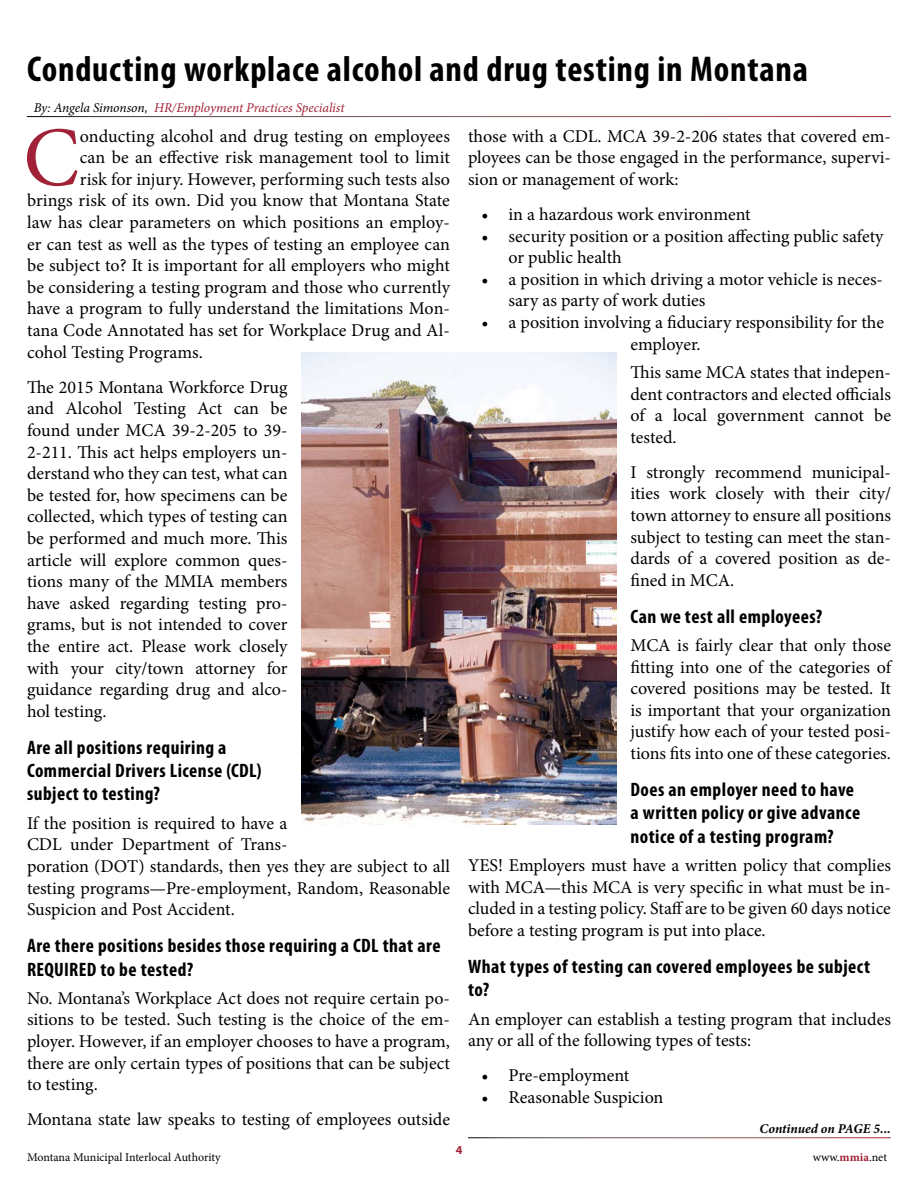
<style>
.page{position:relative;width:918px;height:1188px;background:#fff}
.page>*{position:absolute;margin:0;border:0;box-sizing:border-box;transform-origin:0 0}
.t1{font:84.45px "Minion Pro";color:#a12236}
.t2{font:700 condensed 36px "Myriad Pro";letter-spacing:.02em;color:#000}
.t3{font:700 condensed 19.5px/23.4px "Myriad Pro";letter-spacing:.025em;color:#000}
.t4{font:18px/21.6px "Minion Pro";color:#000;text-align:justify}
.t5{font:italic 13.5px "Minion Pro";letter-spacing:-.01em;color:#a12236}
.t6{font:italic 700 13.5px "Minion Pro";letter-spacing:-.005em;color:#000}
.t7{font:12px "Minion Pro";color:#000}
.t8{font:700 12px "Myriad Pro";color:#a12236}
.s1{color:#000}
.s2{font-weight:700;color:#a12236}
</style>
<div class="page">
<img style="left:301px;top:352px;width:316px;height:472px">
<h2 class="t2" style="left:27px;top:47px;width:782px">Conducting workplace alcohol and drug testing in Montana</h2>
<p class="t5" style="left:34px;top:98px;width:312px"><span class="s1">By: Angela Simonson,</span> HR/Employment Practices Specialist</p>
<h1 class="t1" style="left:23px;top:101px;width:58px">C</h1>
<p class="t4" style="left:80px;top:125px;width:372px">onducting alcohol and drug testing on employees</p>
<p class="t4" style="left:468px;top:125px;width:425px">those with a CDL. MCA 39-2-206 states that covered em&shy;ployees can be those engaged in the performance, supervi&shy;sion or management of work:</p>
<p class="t4" style="left:482px;top:204px;width:271px">• in a hazardous work environment</p>
<p class="t4" style="left:508px;top:225px;width:377px;text-indent:-27px">• security position or a position affecting public safety or public health</p>
<p class="t4" style="left:508px;top:268px;width:376px;text-indent:-27px">• a position in which driving a motor vehicle is neces&shy;sary as party of work duties</p>
<p class="t4" style="left:630px;top:312px;width:255px;text-indent:-149px">• a position involving a fiduciary responsibility for the employer.</p>
<p class="t4" style="left:630px;top:361px;width:262px">This same MCA states that indepen&shy;dent contractors and elected officials of a local government cannot be tested.</p>
<p class="t4" style="left:630px;top:461px;width:262px">I strongly recommend municipal&shy;ities work closely with their city/ town attorney to ensure all positions subject to testing can meet the stan&shy;dards of a covered position as de&shy;fined in MCA.</p>
<p class="t3" style="left:630px;top:604px;width:193px">Can we test all employees?</p>
<p class="t4" style="left:630px;top:635px;width:262px">MCA is fairly clear that only those fitting into one of the categories of covered positions may be tested. It is important that your organization justify how each of your tested posi&shy;tions fits into one of these categories.</p>
<p class="t3" style="left:630px;top:777px;width:231px">Does an employer need to have a written policy or give advance notice of a testing program?</p>
<p class="t4" style="left:468px;top:855px;width:425px">YES! Employers must have a written policy that complies with MCA—this MCA is very specific in what must be in&shy;cluded in a testing policy. Staff are to be given 60 days notice before a testing program is put into place.</p>
<p class="t3" style="left:468px;top:954px;width:404px">What types of testing can covered employees be subject to?</p>
<p class="t4" style="left:468px;top:1008px;width:424px">An employer can establish a testing program that includes any or all of the following types of tests:</p>
<p class="t4" style="left:482px;top:1065px;width:149px">• Pre-employment</p>
<p class="t4" style="left:482px;top:1086px;width:183px">• Reasonable Suspicion</p>
<p class="t6" style="left:760px;top:1119px;width:133px">Continued on PAGE 5...</p>
<p class="t4" style="left:80px;top:147px;width:372px">can be an effective risk management tool to limit</p>
<p class="t4" style="left:80px;top:168px;width:372px">risk for injury. However, performing such tests also</p>
<p class="t4" style="left:27px;top:190px;width:424px">brings risk of its own. Did you know that Montana State</p>
<p class="t4" style="left:27px;top:212px;width:424px">law has clear parameters on which positions an employ-</p>
<p class="t4" style="left:27px;top:233px;width:425px">er can test as well as the types of testing an employee can</p>
<p class="t4" style="left:27px;top:255px;width:425px">be subject to? It is important for all employers who might</p>
<p class="t4" style="left:27px;top:276px;width:425px">be considering a testing program and those who currently</p>
<p class="t4" style="left:27px;top:298px;width:425px">have a program to fully understand the limitations Mon-</p>
<p class="t4" style="left:27px;top:320px;width:424px">tana Code Annotated has set for Workplace Drug and Al-</p>
<p class="t4" style="left:27px;top:341px;width:177px">cohol Testing Programs.</p>
<p class="t4" style="left:27px;top:376px;width:262px">The 2015 Montana Workforce Drug and Alcohol Testing Act can be found under MCA 39-2-205 to 39- 2-211. This act helps employers un&shy;derstand who they can test, what can be tested for, how specimens can be collected, which types of testing can be performed and much more. This article will explore common ques&shy;tions many of the MMIA members have asked regarding testing pro&shy;grams, but is not intended to cover the entire act. Please work closely with your city/town attorney for guidance regarding drug and alco&shy;hol testing.</p>
<p class="t3" style="left:27px;top:735px;width:236px">Are all positions requiring a<br>Commercial Drivers License (CDL) subject to testing?</p>
<p class="t4" style="left:27px;top:812px;width:425px;text-align:left">If the position is required to have a<br>CDL under Department of Trans-<br>poration (DOT) standards, then yes they are subject to all testing programs—Pre-employment, Random, Reasonable Suspicion and Post Accident.</p>
<p class="t3" style="left:27px;top:934px;width:415px">Are there positions besides those requiring a CDL that are<br>REQUIRED to be tested?</p>
<p class="t4" style="left:27px;top:987px;width:425px">No. Montana’s Workplace Act does not require certain po&shy;sitions to be tested. Such testing is the choice of the em&shy;ployer. However, if an employer chooses to have a program, there are only certain types of positions that can be subject to testing.</p>
<p class="t4" style="left:27px;top:1109px;width:425px">Montana state law speaks to testing of employees outside</p>
<p class="t8" style="left:456px;top:1142px;width:8px">4</p>
<p class="t7" style="left:27px;top:1149px;width:195px">Montana Municipal Interlocal Authority</p>
<p class="t7" style="left:813px;top:1149px;width:76px">www.<span class="s2">mmia</span>.net</p>
</div>
